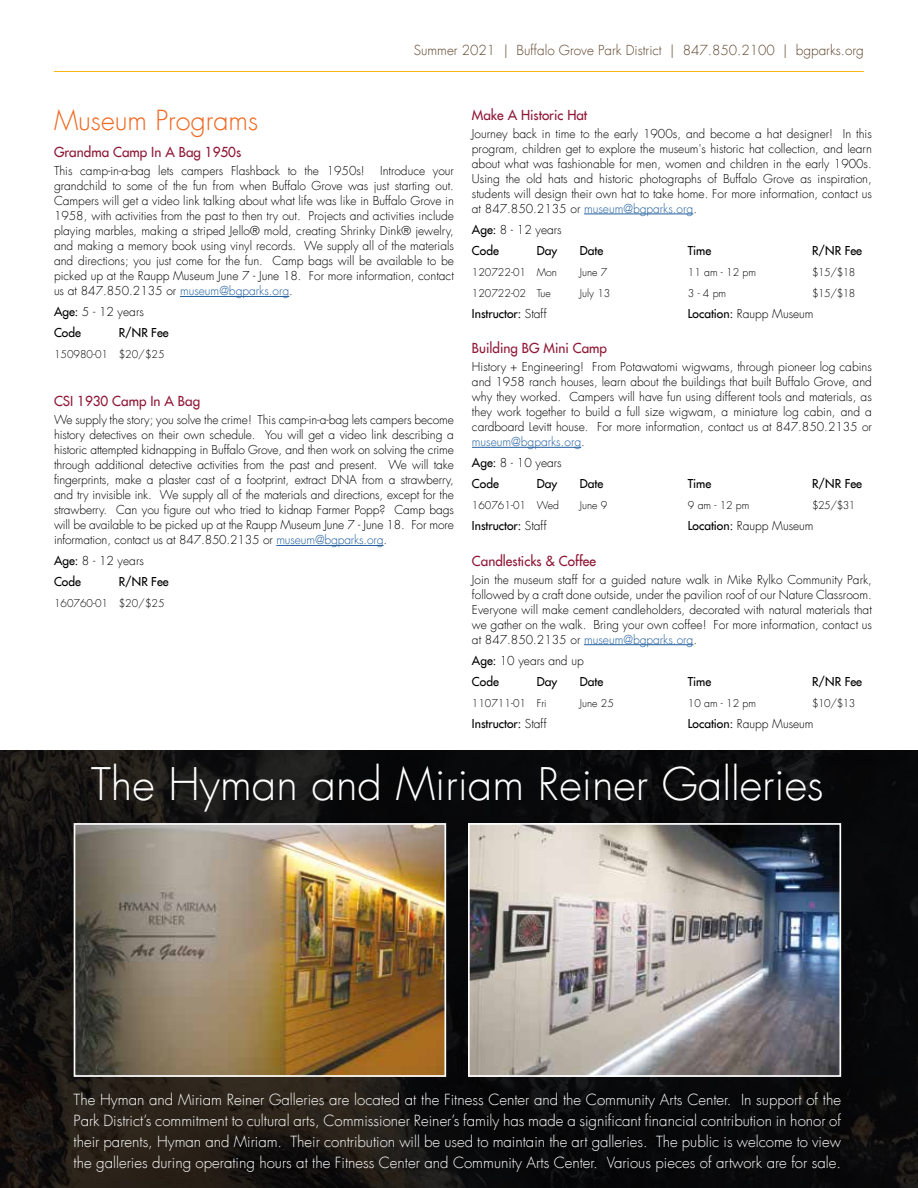
<style>
.page{position:relative;width:918px;height:1188px;background:#fff}
.page>*{position:absolute;margin:0;border:0;box-sizing:border-box;transform-origin:0 0}
.t1{font:300 43.95px "Futura LT";color:#fff}
.t2{font:300 27px "Futura LT";color:#ef6922}
.t3{font:300 15px/21px "Futura LT";color:#fff;text-align:justify}
.t4{font:13.5px "Futura LT";color:#8f1837}
.t5{font:300 13.5px "Futura LT";color:#5e452b}
.t6{font:300 12px/15px "Futura LT";color:#000;text-align:justify}
.t7{font:12px "Futura LT";color:#000}
.t8{font:300 10.5px "Futura LT";color:#000}
.s1{color:#215e9e}
.s2{font-weight:400}
.s3{font-weight:300}
</style>
<div class="page">
<hr style="left:54px;top:71px;width:810px;height:1px;background:#fcb515">
<hr style="left:180px;top:296px;width:109px;height:1px;background:#215e9e">
<hr style="left:276px;top:545px;width:108px;height:1px;background:#215e9e">
<hr style="left:584px;top:214px;width:109px;height:1px;background:#215e9e">
<hr style="left:472px;top:447px;width:109px;height:1px;background:#215e9e">
<hr style="left:584px;top:644px;width:109px;height:1px;background:#215e9e">
<img style="left:0;top:751px;width:918px;height:437px">
<img style="left:77px;top:826px;width:366px;height:248px">
<div style="left:74px;top:823px;width:372px;height:254px;border:2px solid #fff"></div>
<img style="left:471px;top:826px;width:367px;height:248px">
<div style="left:468px;top:823px;width:373px;height:254px;border:2px solid #fff"></div>
<p class="t5" style="left:414px;top:42px;width:452px">Summer 2021 | Buffalo Grove Park District | 847.850.2100 | bgparks.org</p>
<h2 class="t2" style="left:54px;top:104px;width:206px">Museum Programs</h2>
<p class="t4" style="left:54px;top:144px;width:189px">Grandma Camp In A Bag 1950s</p>
<p class="t6" style="left:54px;top:164px;width:312px">This camp-in-a-bag lets campers Flashback to the 1950s!</p>
<p class="t6" style="left:54px;top:164px;width:401px;text-indent:326px">Introduce your grandchild to some of the fun from when Buffalo Grove was just starting out.<br>Campers will get a video link talking about what life was like in Buffalo Grove in 1958, with activities from the past to then try out. Projects and activities include playing marbles, making a striped Jello® mold, creating Shrinky Dink® jewelry, and making a memory book using vinyl records. We supply all of the materials and directions; you just come for the fun. Camp bags will be available to be picked up at the Raupp Museum June 7 - June 18. For more information, contact us at 847.850.2135 or <span class="s1">museum@bgparks.org</span>.</p>
<p class="t6" style="left:54px;top:302px;width:91px;line-height:21px"><span class="s2">Age:</span> 5 - 12 years<br><span class="s2">Code</span></p>
<p class="t7" style="left:119px;top:325px;width:51px">R/NR Fee</p>
<p class="t8" style="left:54px;top:348px;width:112px">150980-01 $20/$25</p>
<p class="t4" style="left:54px;top:393px;width:148px">CSI 1930 Camp In A Bag</p>
<p class="t6" style="left:54px;top:413px;width:402px">We supply the story; you solve the crime! This camp-in-a-bag lets campers become history detectives on their own schedule. You will get a video link describing a historic attempted kidnapping in Buffalo Grove, and then work on solving the crime through additional detective activities from the past and present. We will take fingerprints, make a plaster cast of a footprint, extract DNA from a strawberry, and try invisible ink. We supply all of the materials and directions, except for the strawberry. Can you figure out who tried to kidnap Farmer Popp? Camp bags will be available to be picked up at the Raupp Museum June 7 - June 18. For more information, contact us at 847.850.2135 or <span class="s1">museum@bgparks.org</span>.</p>
<p class="t6" style="left:54px;top:551px;width:91px;line-height:21px"><span class="s2">Age:</span> 8 - 12 years<br><span class="s2">Code</span></p>
<p class="t7" style="left:119px;top:574px;width:51px">R/NR Fee</p>
<p class="t8" style="left:54px;top:597px;width:112px">160760-01 $20/$25</p>
<p class="t4" style="left:472px;top:106px;width:117px">Make A Historic Hat</p>
<p class="t6" style="left:472px;top:126px;width:401px">Journey back in time to the early 1900s, and become a hat designer! In this program, children get to explore the museum's historic hat collection, and learn about what was fashionable for men, women and children in the early 1900s.<br>Using the old hats and historic photographs of Buffalo Grove as inspiration, students will design their own hat to take home. For more information, contact us at 847.850.2135 or <span class="s1">museum@bgparks.org</span>.</p>
<p class="t6" style="left:472px;top:219px;width:91px;line-height:21px"><span class="s2">Age:</span> 8 - 12 years<br><span class="s2">Code</span></p>
<p class="t7" style="left:537px;top:242px;width:22px">Day</p>
<p class="t7" style="left:580px;top:242px;width:25px">Date</p>
<p class="t7" style="left:688px;top:242px;width:25px">Time</p>
<p class="t7" style="left:812px;top:242px;width:51px">R/NR Fee</p>
<p class="t8" style="left:472px;top:266px;width:87px">120722-01 Mon</p>
<p class="t8" style="left:580px;top:266px;width:29px">June 7</p>
<p class="t8" style="left:688px;top:266px;width:70px">11 am - 12 pm</p>
<p class="t8" style="left:812px;top:266px;width:45px">$15/$18</p>
<p class="t8" style="left:472px;top:287px;width:80px">120722-02 Tue</p>
<p class="t8" style="left:580px;top:287px;width:32px">July 13</p>
<p class="t8" style="left:688px;top:287px;width:40px">3 - 4 pm</p>
<p class="t8" style="left:812px;top:287px;width:45px">$15/$18</p>
<p class="t7" style="left:472px;top:305px;width:76px">Instructor: <span class="s3">Staff</span></p>
<p class="t6" style="left:688px;top:306px;width:127px"><span class="s2">Location:</span> Raupp Museum</p>
<p class="t4" style="left:472px;top:339px;width:137px">Building BG Mini Camp</p>
<p class="t6" style="left:472px;top:360px;width:401px">History + Engineering! From Potawatomi wigwams, through pioneer log cabins and 1958 ranch houses, learn about the buildings that built Buffalo Grove, and why they worked. Campers will have fun using different tools and materials, as they work together to build a full size wigwam, a miniature log cabin, and a cardboard Levitt house. For more information, contact us at 847.850.2135 or <span class="s1">museum@bgparks.org</span>.</p>
<p class="t6" style="left:472px;top:453px;width:91px;line-height:21px"><span class="s2">Age:</span> 8 - 10 years<br><span class="s2">Code</span></p>
<p class="t7" style="left:537px;top:476px;width:22px">Day</p>
<p class="t7" style="left:580px;top:476px;width:25px">Date</p>
<p class="t7" style="left:688px;top:476px;width:25px">Time</p>
<p class="t7" style="left:812px;top:476px;width:51px">R/NR Fee</p>
<p class="t8" style="left:472px;top:499px;width:89px">160761-01 Wed</p>
<p class="t8" style="left:580px;top:499px;width:29px">June 9</p>
<p class="t8" style="left:688px;top:499px;width:63px">9 am - 12 pm</p>
<p class="t8" style="left:812px;top:499px;width:45px">$25/$31</p>
<p class="t7" style="left:472px;top:518px;width:76px">Instructor: <span class="s3">Staff</span></p>
<p class="t6" style="left:688px;top:519px;width:127px"><span class="s2">Location:</span> Raupp Museum</p>
<p class="t4" style="left:472px;top:552px;width:126px">Candlesticks &amp; Coffee</p>
<p class="t6" style="left:472px;top:572px;width:401px">Join the museum staff for a guided nature walk in Mike Rylko Community Park, followed by a craft done outside, under the pavilion roof of our Nature Classroom.<br>Everyone will make cement candleholders, decorated with natural materials that we gather on the walk. Bring your own coffee! For more information, contact us at 847.850.2135 or <span class="s1">museum@bgparks.org</span>.</p>
<p class="t6" style="left:472px;top:650px;width:113px;line-height:21px"><span class="s2">Age:</span> 10 years and up<br><span class="s2">Code</span></p>
<p class="t7" style="left:537px;top:673px;width:22px">Day</p>
<p class="t7" style="left:580px;top:673px;width:25px">Date</p>
<p class="t7" style="left:688px;top:673px;width:25px">Time</p>
<p class="t7" style="left:812px;top:673px;width:51px">R/NR Fee</p>
<p class="t8" style="left:472px;top:696px;width:76px">110711-01 Fri</p>
<p class="t8" style="left:580px;top:696px;width:36px">June 25</p>
<p class="t8" style="left:688px;top:696px;width:70px">10 am - 12 pm</p>
<p class="t8" style="left:812px;top:696px;width:45px">$10/$13</p>
<p class="t7" style="left:472px;top:715px;width:76px">Instructor: <span class="s3">Staff</span></p>
<p class="t6" style="left:688px;top:716px;width:127px"><span class="s2">Location:</span> Raupp Museum</p>
<h1 class="t1" style="left:91px;top:757px;width:734px">The Hyman and Miriam Reiner Galleries</h1>
<p class="t3" style="left:74px;top:1089px;width:769px">The Hyman and Miriam Reiner Galleries are located at the Fitness Center and the Community Arts Center. In support of the Park District’s commitment to cultural arts, Commissioner Reiner’s family has made a significant financial contribution in honor of their parents, Hyman and Miriam. Their contribution will be used to maintain the art galleries. The public is welcome to view the galleries during operating hours at the Fitness Center and Community Arts Center. Various pieces of artwork are for sale.</p>
</div>
